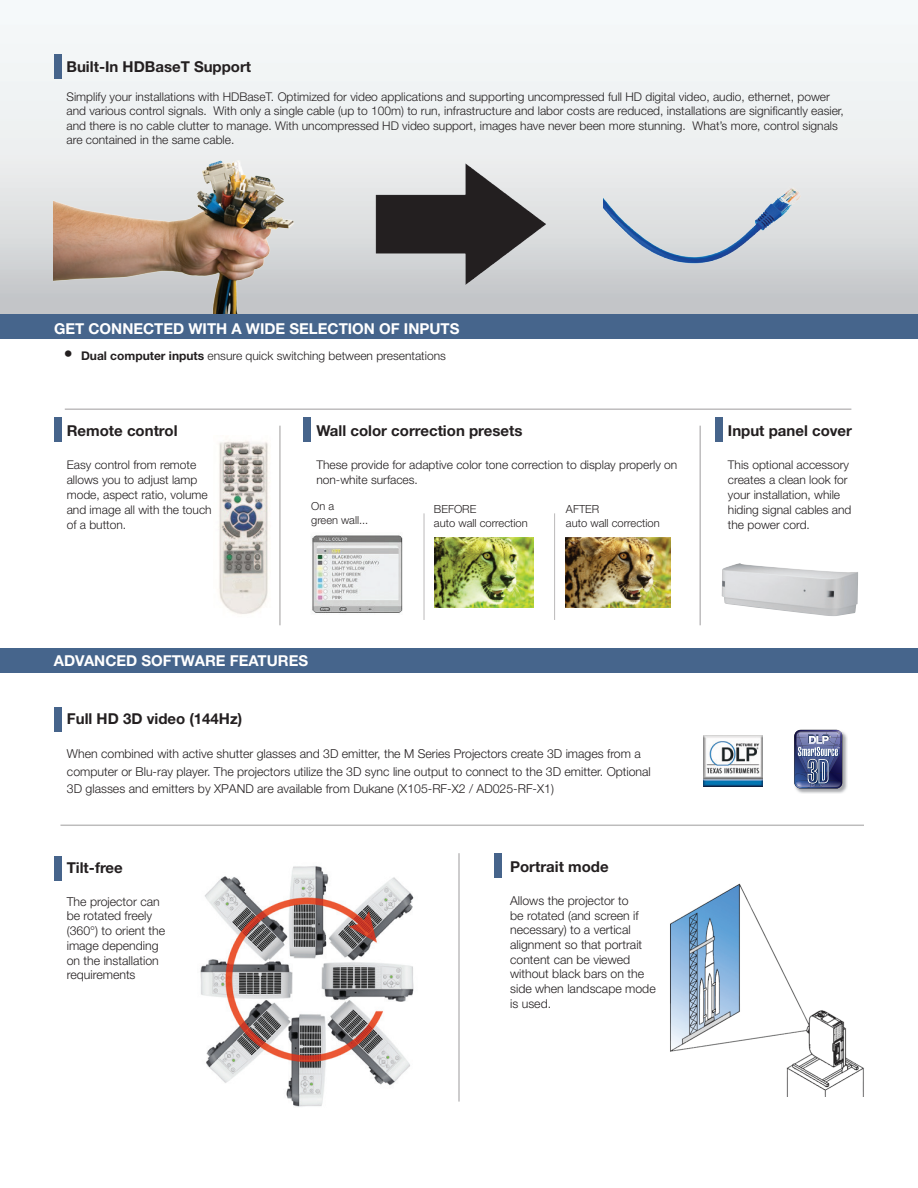
<style>
.page{position:relative;width:918px;height:1188px;background:#fff}
.page>*{position:absolute;margin:0;border:0;box-sizing:border-box;transform-origin:0 0}
.t1{font:700 15px "Helvetica Neue LT Std";color:#231f20}
.t2{font:700 15px "Helvetica Neue LT Std";color:#fff}
.t3{font:300 12.3px/14.7px "Helvetica Neue LT Std";color:#231f20}
.t4{font:300 12px/15px "Helvetica Neue LT Std";color:#231f20}
.t5{font:300 11.25px/14px "Helvetica Neue LT Std";color:#231f20}
.t6{font:300 11.1px/13.8px "Helvetica Neue LT Std";color:#231f20}
.s1{font-weight:700;font-size:18px}
.s2{font-weight:700}
</style>
<div class="page">
<img style="left:670px;top:883px;width:194px;height:213px">
<div style="left:0;top:0;width:918px;height:323px;background:linear-gradient(to bottom,#feffff,#cacbcd)"></div>
<img style="left:603px;top:156px;width:202px;height:141px">
<img style="left:353px;top:152px;width:210px;height:142px">
<img style="left:54px;top:124px;width:286px;height:190px">
<div style="left:54px;top:54px;width:7px;height:24px;background:#46648b"></div>
<div style="left:0;top:649px;width:918px;height:24px;background:#46658c"></div>
<div style="left:0;top:314px;width:918px;height:24px;background:#46658c"></div>
<hr style="left:65px;top:408px;width:786px;height:2px;background:#231f20">
<hr style="left:279px;top:426px;width:2px;height:199px;background:#231f20">
<hr style="left:60px;top:825px;width:804px;height:1px;background:#231f20">
<hr style="left:699px;top:426px;width:2px;height:199px;background:#231f20">
<img style="left:312px;top:535px;width:91px;height:79px">
<img style="left:435px;top:538px;width:99px;height:69px">
<img style="left:566px;top:538px;width:104px;height:69px">
<hr style="left:423px;top:513px;width:2px;height:107px;background:#231f20">
<hr style="left:554px;top:513px;width:1px;height:107px;background:#231f20">
<div style="left:54px;top:417px;width:7px;height:24px;background:#46648b"></div>
<div style="left:54px;top:707px;width:7px;height:24px;background:#46648b"></div>
<div style="left:304px;top:417px;width:7px;height:24px;background:#46648b"></div>
<div style="left:715px;top:417px;width:7px;height:24px;background:#46648b"></div>
<div style="left:54px;top:856px;width:7px;height:24px;background:#46648b"></div>
<div style="left:495px;top:854px;width:7px;height:24px;background:#46648b"></div>
<hr style="left:458px;top:853px;width:2px;height:249px;background:#231f20">
<img style="left:219px;top:440px;width:51px;height:174px">
<img style="left:200px;top:866px;width:214px;height:241px">
<img style="left:722px;top:563px;width:136px;height:53px">
<img style="left:703px;top:735px;width:60px;height:51px">
<img style="left:796px;top:729px;width:52px;height:65px">
<svg style="left:794px;top:730px;width:48px;height:59px;background:#606a95"></svg>
<p class="t1" style="left:67px;top:57px;width:186px">Built-In HDBaseT Support</p>
<p class="t4" style="left:67px;top:89px;width:779px;line-height:14.4px">Simplify your installations with HDBaseT. Optimized for video applications and supporting uncompressed full HD digital video, audio, ethernet, power and various control signals. With only a single cable (up to 100m) to run, infrastructure and labor costs are reduced, installations are significantly easier, and there is no cable clutter to manage. With uncompressed HD video support, images have never been more stunning. What’s more, control signals are contained in the same cable.</p>
<p class="t2" style="left:54px;top:319px;width:407px">GET CONNECTED WITH A WIDE SELECTION OF INPUTS</p>
<p class="t4" style="left:64px;top:348px;width:383px"><span class="s1">•</span> <span class="s2">Dual computer inputs</span> ensure quick switching between presentations</p>
<p class="t1" style="left:67px;top:421px;width:112px">Remote control</p>
<p class="t4" style="left:67px;top:457px;width:146px">Easy control from remote allows you to adjust lamp mode, aspect ratio, volume and image all with the touch of a button.</p>
<p class="t1" style="left:316px;top:421px;width:208px">Wall color correction presets</p>
<p class="t4" style="left:316px;top:457px;width:363px">These provide for adaptive color tone correction to display properly on non-white surfaces.</p>
<p class="t6" style="left:311px;top:499px;width:59px">On a<br>green wall...</p>
<p class="t5" style="left:434px;top:502px;width:95px">BEFORE<br>auto wall correction</p>
<p class="t5" style="left:566px;top:502px;width:95px">AFTER<br>auto wall correction</p>
<p class="t2" style="left:54px;top:652px;width:256px">ADVANCED SOFTWARE FEATURES</p>
<p class="t1" style="left:67px;top:709px;width:177px">Full HD 3D video (144Hz)</p>
<p class="t3" style="left:67px;top:745px;width:585px;line-height:17.5px">When combined with active shutter glasses and 3D emitter, the M Series Projectors create 3D images from a computer or Blu-ray player. The projectors utilize the 3D sync line output to connect to the 3D emitter. Optional<br>3D glasses and emitters by XPAND are available from Dukane (X105-RF-X2 / AD025-RF-X1)</p>
<p class="t1" style="left:67px;top:858px;width:58px">Tilt-free</p>
<p class="t3" style="left:67px;top:894px;width:100px">The projector can be rotated freely (360°) to orient the image depending on the installation requirements</p>
<p class="t1" style="left:510px;top:858px;width:100px">Portrait mode</p>
<p class="t3" style="left:510px;top:893px;width:147px">Allows the projector to<br>be rotated (and screen if necessary) to a vertical alignment so that portrait content can be viewed without black bars on the side when landscape mode is used.</p>
<p class="t1" style="left:728px;top:421px;width:126px">Input panel cover</p>
<p class="t4" style="left:728px;top:457px;width:125px">This optional accessory creates a clean look for your installation, while hiding signal cables and the power cord.</p>
</div>
